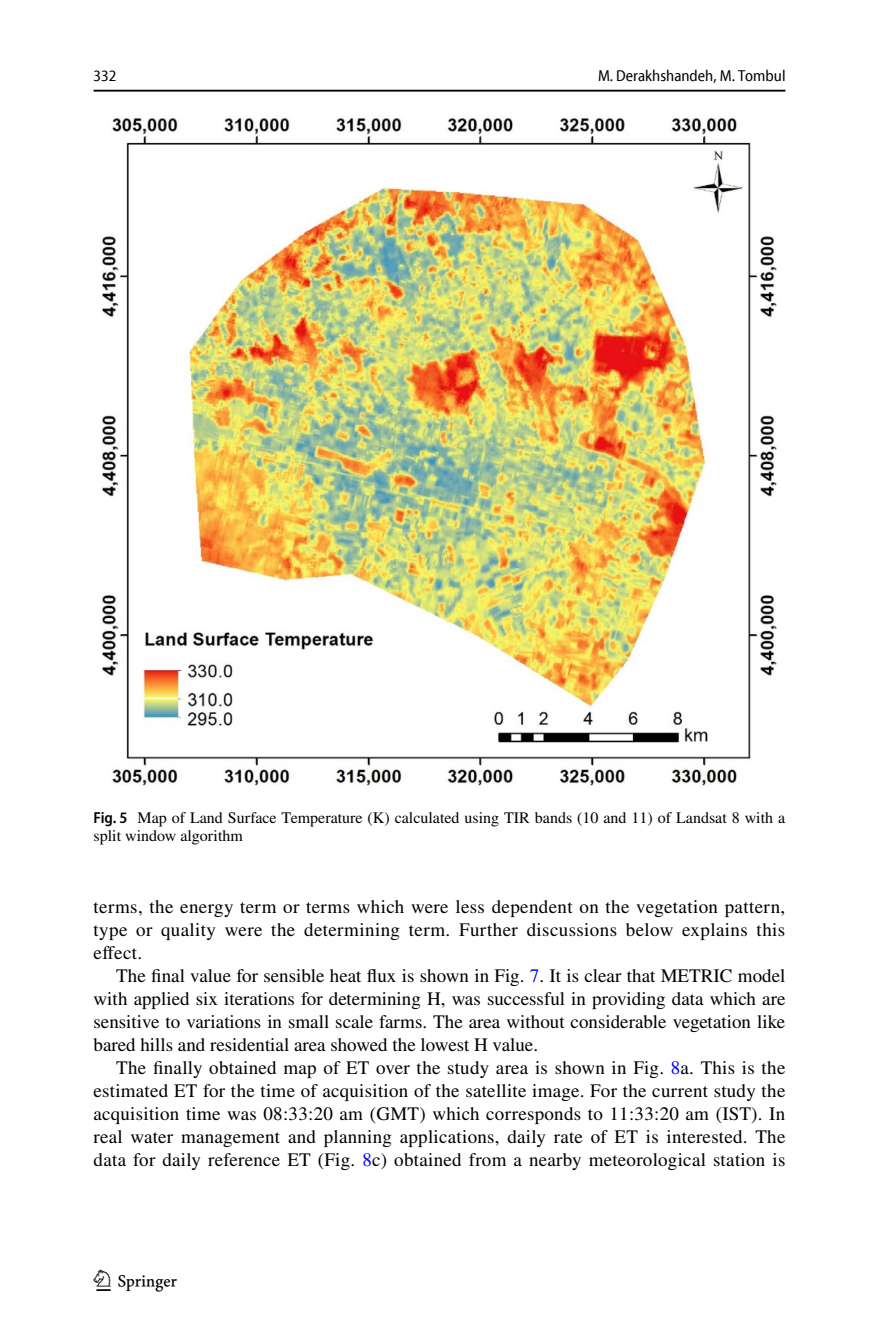
<style>
.page{position:relative;width:879px;height:1333px;background:#fff}
.page>*{position:absolute;margin:0;border:0;box-sizing:border-box;transform-origin:0 0}
.t1{font:30px "Springnew Regular 4";color:#000}
.t2{font:19px/23px "STIX";letter-spacing:.015em;color:#000;text-align:justify}
.t3{font:16px/18.4px "STIX";color:#000}
.t4{font:semi-condensed 16px "Myriad Pro Unic";color:#000}
.s1{font-family:"Myriad Pro";font-weight:600;font-stretch:semi-condensed}
.s2{color:#00f}
</style>
<div class="page">
<hr style="left:94px;top:90px;width:691px;height:2px;background:#000">
<img style="left:102px;top:118px;width:675px;height:668px">
<p class="t4" style="left:94px;top:69px;width:24px">332</p>
<p class="t4" style="left:598px;top:69px;width:189px">M. Derakhshandeh, M. Tombul</p>
<p class="t3" style="left:94px;top:809px;width:693px"><span class="s1">Fig. 5</span> Map of Land Surface Temperature (K) calculated using TIR bands (10 and 11) of Landsat 8 with a split window algorithm</p>
<p class="t2" style="left:94px;top:896px;width:693px">terms, the energy term or terms which were less dependent on the vegetation pattern, type or quality were the determining term. Further discussions below explains this effect.</p>
<p class="t2" style="left:94px;top:965px;width:693px;text-indent:23px">The final value for sensible heat flux is shown in Fig. <span class="s2">7</span>. It is clear that METRIC model with applied six iterations for determining H, was successful in providing data which are sensitive to variations in small scale farms. The area without considerable vegetation like bared hills and residential area showed the lowest H value.</p>
<p class="t2" style="left:94px;top:1057px;width:693px;text-indent:23px">The finally obtained map of ET over the study area is shown in Fig. <span class="s2">8</span>a. This is the estimated ET for the time of acquisition of the satellite image. For the current study the acquisition time was 08:33:20 am (GMT) which corresponds to 11:33:20 am (IST). In real water management and planning applications, daily rate of ET is interested. The data for daily reference ET (Fig. <span class="s2">8</span>c) obtained from a nearby meteorological station is</p>
<h1 class="t1" style="left:96px;top:1269px;width:83px">1 3</h1>
</div>
